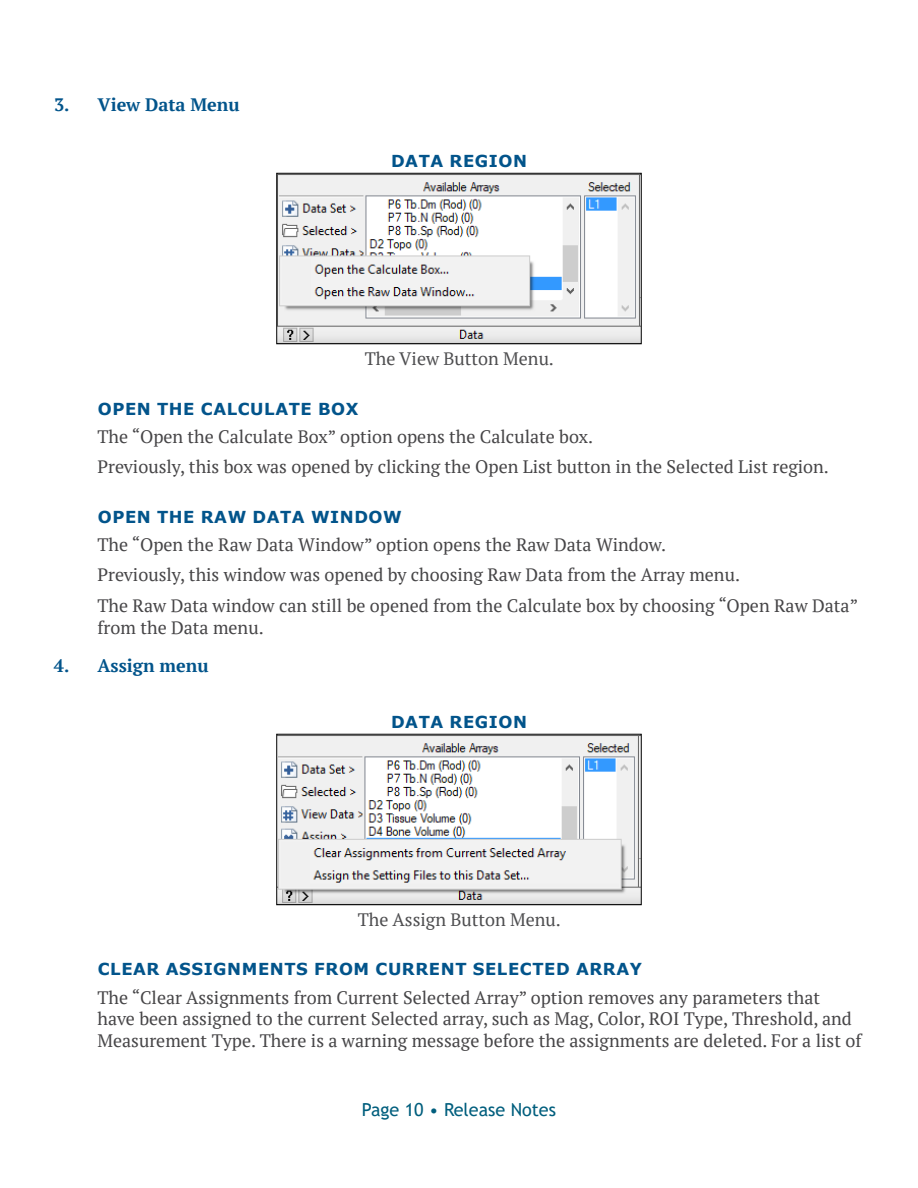
<style>
.page{position:relative;width:918px;height:1188px;background:#fff}
.page>*{position:absolute;margin:0;border:0;box-sizing:border-box;transform-origin:0 0}
.t1{font:18px/30.6px "PT Serif";color:#464547}
.t2{font:18px "PT Serif";color:#4d4d4f}
.t3{font:700 18px "PT Serif";color:#02548b}
.t4{font:18px "Trebuchet MS";color:#005e7d}
.t5{font:700 16.5px "Verdana";letter-spacing:.035em;color:#02548b}
</style>
<div class="page">
<img style="left:278px;top:175px;width:362px;height:167px">
<div style="left:276px;top:173px;width:366px;height:171px;border:1px solid #000"></div>
<img style="left:278px;top:736px;width:362px;height:167px">
<div style="left:276px;top:734px;width:366px;height:171px;border:1px solid #000"></div>
<p class="t3" style="left:54px;top:92px;width:187px">3. View Data Menu</p>
<p class="t5" style="left:391px;top:149px;width:137px">DATA REGION</p>
<p class="t2" style="left:365px;top:347px;width:191px">The View Button Menu.</p>
<p class="t5" style="left:98px;top:397px;width:262px">OPEN THE CALCULATE BOX</p>
<p class="t1" style="left:98px;top:421px;width:733px">The “Open the Calculate Box” option opens the Calculate box.<br>Previously, this box was opened by clicking the Open List button in the Selected List region.</p>
<p class="t5" style="left:98px;top:505px;width:306px">OPEN THE RAW DATA WINDOW</p>
<p class="t1" style="left:98px;top:529px;width:762px">The “Open the Raw Data Window” option opens the Raw Data Window.<br>Previously, this window was opened by choosing Raw Data from the Array menu.<br>The Raw Data window can still be opened from the Calculate box by choosing “Open Raw Data”</p>
<p class="t1" style="left:98px;top:612px;width:168px">from the Data menu.</p>
<p class="t3" style="left:54px;top:653px;width:156px">4. Assign menu</p>
<p class="t5" style="left:391px;top:710px;width:137px">DATA REGION</p>
<p class="t2" style="left:358px;top:908px;width:205px">The Assign Button Menu.</p>
<p class="t5" style="left:98px;top:958px;width:546px">CLEAR ASSIGNMENTS FROM CURRENT SELECTED ARRAY</p>
<p class="t1" style="left:98px;top:986px;width:766px;line-height:21.6px">The “Clear Assignments from Current Selected Array” option removes any parameters that have been assigned to the current Selected array, such as Mag, Color, ROI Type, Threshold, and<br>Measurement Type. There is a warning message before the assignments are deleted. For a list of</p>
<p class="t4" style="left:362px;top:1098px;width:196px">Page 10 • Release Notes</p>
</div>
